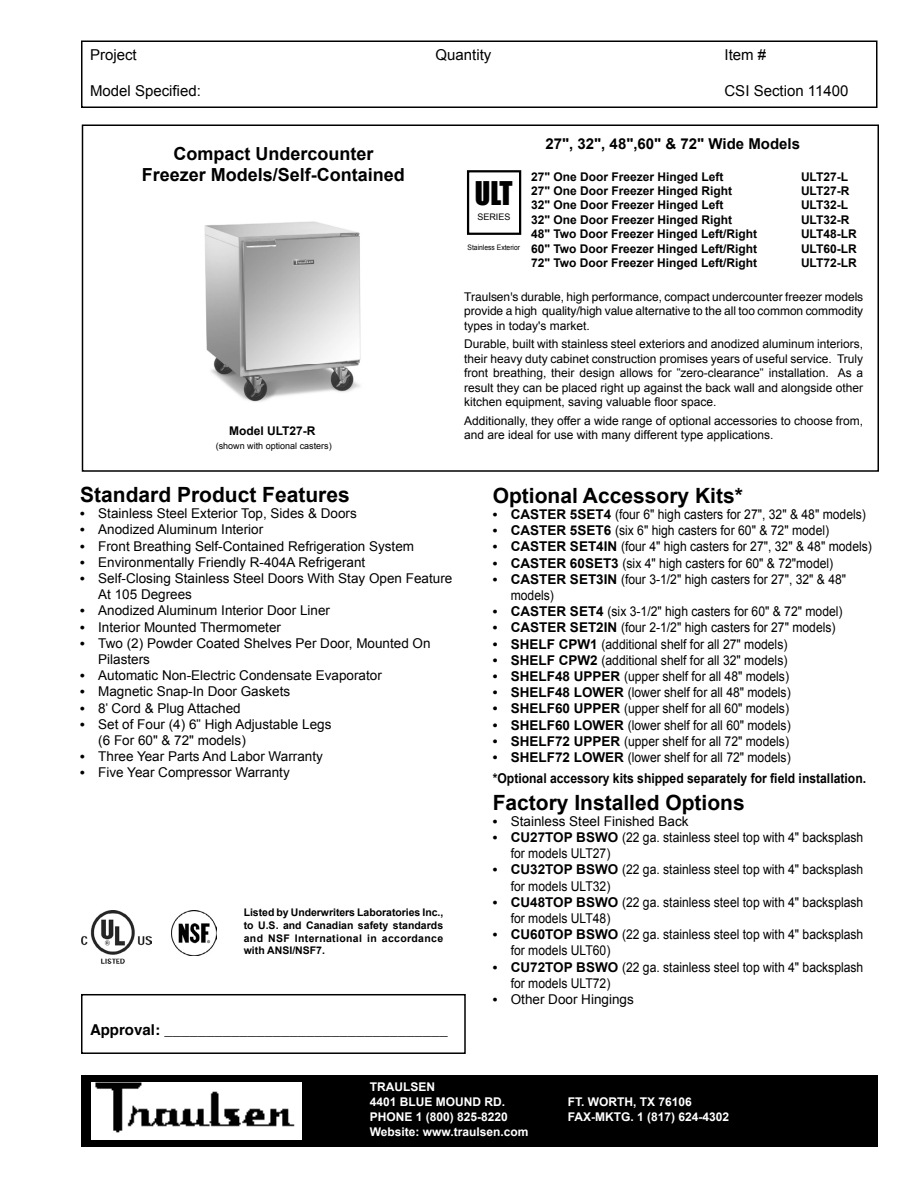
<style>
.page{position:relative;width:918px;height:1188px;background:#fff}
.page>*{position:absolute;margin:0;border:0;box-sizing:border-box;transform-origin:0 0}
.t1{font:30px "Impact";color:#000;scale:.95 1}
.t2{font:700 21px "Arial";color:#000}
.t3{font:700 18px/21px "Arial";color:#000;text-align:center}
.t4{font:15px "Arial";color:#000}
.t5{font:700 15px "Helvetica";color:#000}
.t6{font:700 15px "Arial";color:#000}
.t7{font:13.5px/16.2px "Arial";color:#000;scale:.9 1}
.t8{font:13.5px/16.2px "Arial";color:#000}
.t9{font:700 13.5px/20.7px "Arial";color:#000}
.t10{font:12px/14.4px "Arial";color:#000}
.t11{font:700 12px "Arial";color:#000}
.t12{font:12px/14.4px "Helvetica";letter-spacing:-.005em;color:#000}
.t13{font:700 12px/15px "Arial";color:#fff}
.t14{font:700 10.5px/12.6px "Arial";letter-spacing:.03em;color:#000;text-align:justify}
.t15{font:9px "Arial";color:#000}
.t16{font:7.5px "Arial";color:#000;scale:.9 1}
.s1{font-family:"Trebuchet MS"}
.s2{font-family:"Times"}
.s3{font-weight:700}
.s4{font-weight:400}
</style>
<div class="page">
<div style="left:81px;top:1076px;width:797px;height:72px;background:#000"></div>
<div style="left:81px;top:40px;width:797px;height:68px;border:2px solid #000"></div>
<img style="left:92px;top:1083px;width:209px;height:56px">
<div style="left:82px;top:124px;width:797px;height:348px;border:2px solid #000"></div>
<div style="left:81px;top:994px;width:385px;height:60px;border:2px solid #000"></div>
<img style="left:172px;top:911px;width:45px;height:45px">
<img style="left:81px;top:911px;width:70px;height:53px">
<div style="left:467px;top:170px;width:54px;height:65px;border:2px solid #000"></div>
<img style="left:204px;top:221px;width:157px;height:181px">
<p class="t4" style="left:90px;top:45px;width:48px">Project</p>
<p class="t4" style="left:436px;top:45px;width:57px">Quantity</p>
<p class="t4" style="left:724px;top:45px;width:43px">Item #</p>
<p class="t4" style="left:90px;top:81px;width:112px">Model Specified:</p>
<p class="t4" style="left:724px;top:81px;width:125px">CSI Section 11400</p>
<h3 class="t3" style="left:142px;top:144px;width:265px">Compact Undercounter<br>Freezer Models/Self-Contained</h3>
<p class="t11" style="left:229px;top:423px;width:88px">Model ULT27-R</p>
<p class="t15" style="left:216px;top:440px;width:118px">(shown with optional casters)</p>
<h1 class="t1" style="left:475px;top:170px;width:41px">ULT</h1>
<p class="t15" style="left:477px;top:211px;width:35px">SERIES</p>
<p class="t16" style="left:468px;top:242px;width:60px">Stainless Exterior</p>
<p class="t6" style="left:545px;top:134px;width:256px">27", 32", 48",60" &amp; 72" Wide Models</p>
<p class="t11" style="left:531px;top:168px;width:194px">27" One Door Freezer Hinged Left</p>
<p class="t11" style="left:801px;top:168px;width:49px">ULT27-L</p>
<p class="t11" style="left:531px;top:183px;width:203px">27" One Door Freezer Hinged Right</p>
<p class="t11" style="left:801px;top:183px;width:50px">ULT27-R</p>
<p class="t11" style="left:531px;top:197px;width:194px">32" One Door Freezer Hinged Left</p>
<p class="t11" style="left:801px;top:197px;width:49px">ULT32-L</p>
<p class="t11" style="left:531px;top:212px;width:203px">32" One Door Freezer Hinged Right</p>
<p class="t11" style="left:801px;top:212px;width:50px">ULT32-R</p>
<p class="t11" style="left:531px;top:226px;width:228px">48" Two Door Freezer Hinged Left/Right</p>
<p class="t11" style="left:801px;top:226px;width:57px">ULT48-LR</p>
<p class="t11" style="left:531px;top:240px;width:228px">60" Two Door Freezer Hinged Left/Right</p>
<p class="t11" style="left:801px;top:240px;width:57px">ULT60-LR</p>
<p class="t11" style="left:531px;top:255px;width:228px">72" Two Door Freezer Hinged Left/Right</p>
<p class="t11" style="left:801px;top:255px;width:57px">ULT72-LR</p>
<p class="t12" style="left:464px;top:290px;width:401px">Traulsen's durable, high performance, compact undercounter freezer models provide a high quality/high value alternative to the all too common commodity</p>
<p class="t10" style="left:464px;top:316px;width:400px;line-height:18.9px">types in today's market.<br>Durable, built with stainless steel exteriors and anodized aluminum interiors,</p>
<p class="t10" style="left:464px;top:352px;width:401px;text-align:justify">their heavy duty cabinet construction promises years of useful service. Truly front breathing, their design allows for <span class="s1">"</span>zero-clearance<span class="s1">"</span> installation. As a result they can be placed right up against the back wall and alongside other kitchen equipment, saving valuable floor space.</p>
<p class="t10" style="left:464px;top:414px;width:400px">Additionally, they offer a wide range of optional accessories to choose from, and are ideal for use with many different type applications.</p>
<h2 class="t2" style="left:80px;top:481px;width:271px">Standard Product Features</h2>
<p class="t8" style="left:80px;top:505px;width:278px"><span class="s2">•</span> Stainless Steel Exterior Top, Sides &amp; Doors</p>
<p class="t8" style="left:80px;top:522px;width:185px"><span class="s2">•</span> Anodized Aluminum Interior</p>
<p class="t8" style="left:80px;top:538px;width:335px"><span class="s2">•</span> Front Breathing Self-Contained Refrigeration System</p>
<p class="t8" style="left:80px;top:554px;width:287px"><span class="s2">•</span> Environmentally Friendly R-404A Refrigerant</p>
<p class="t8" style="left:98px;top:570px;width:356px;text-indent:-18px"><span class="s2">•</span> Self-Closing Stainless Steel Doors With Stay Open Feature<br>At 105 Degrees</p>
<p class="t8" style="left:80px;top:603px;width:251px"><span class="s2">•</span> Anodized Aluminum Interior Door Liner</p>
<p class="t8" style="left:80px;top:619px;width:202px"><span class="s2">•</span> Interior Mounted Thermometer</p>
<p class="t8" style="left:98px;top:635px;width:334px;text-indent:-18px"><span class="s2">•</span> Two (2) Powder Coated Shelves Per Door, Mounted On<br>Pilasters</p>
<p class="t8" style="left:80px;top:667px;width:303px"><span class="s2">•</span> Automatic Non-Electric Condensate Evaporator</p>
<p class="t8" style="left:80px;top:684px;width:212px"><span class="s2">•</span> Magnetic Snap-In Door Gaskets</p>
<p class="t8" style="left:80px;top:700px;width:162px"><span class="s2">•</span> 8<span class="s1">'</span> Cord &amp; Plug Attached</p>
<p class="t8" style="left:98px;top:716px;width:235px;text-indent:-18px"><span class="s2">•</span> Set of Four (4) 6<span class="s1">"</span> High Adjustable Legs (6 For 60" &amp; 72" models)</p>
<p class="t8" style="left:80px;top:748px;width:244px"><span class="s2">•</span> Three Year Parts And Labor Warranty</p>
<p class="t8" style="left:80px;top:765px;width:211px"><span class="s2">•</span> Five Year Compressor Warranty</p>
<p class="t14" style="left:244px;top:907px;width:201px">Listed by Underwriters Laboratories Inc., to U.S. and Canadian safety standards and NSF International in accordance with ANSI/NSF7.</p>
<p class="t5" style="left:90px;top:1018px;width:359px">Approval: __________________________________</p>
<h2 class="t2" style="left:493px;top:482px;width:252px">Optional Accessory Kits*</h2>
<p class="t7" style="left:493px;top:506px;width:416px"><span class="s2">•</span> <span class="s3">CASTER 5SET4</span> (four 6" high casters for 27", 32" &amp; 48" models)</p>
<p class="t7" style="left:493px;top:522px;width:375px"><span class="s2">•</span> <span class="s3">CASTER 5SET6</span> (six 6" high casters for 60" &amp; 72" model)</p>
<p class="t7" style="left:493px;top:539px;width:423px"><span class="s2">•</span> <span class="s3">CASTER SET4IN</span> (four 4" high casters for 27", 32" &amp; 48" models)</p>
<p class="t7" style="left:493px;top:555px;width:380px"><span class="s2">•</span> <span class="s3">CASTER 60SET3</span> (six 4" high casters for 60" &amp; 72"model)</p>
<p class="t7" style="left:511px;top:571px;width:374px;text-indent:-18px"><span class="s2">•</span> <span class="s3">CASTER SET3IN</span> (four 3-1/2" high casters for 27", 32" &amp; 48" models)</p>
<p class="t7" style="left:493px;top:603px;width:390px"><span class="s2">•</span> <span class="s3">CASTER SET4</span> (six 3-1/2" high casters for 60" &amp; 72" model)</p>
<p class="t7" style="left:493px;top:620px;width:382px"><span class="s2">•</span> <span class="s3">CASTER SET2IN</span> (four 2-1/2" high casters for 27" models)</p>
<p class="t7" style="left:493px;top:636px;width:329px"><span class="s3">• SHELF CPW1</span> (additional shelf for all 27" models)</p>
<p class="t7" style="left:493px;top:652px;width:329px"><span class="s3">• SHELF CPW2</span> (additional shelf for all 32" models)</p>
<p class="t7" style="left:493px;top:668px;width:331px"><span class="s3">• SHELF48 UPPER</span> (upper shelf for all 48" models)</p>
<p class="t7" style="left:493px;top:684px;width:333px"><span class="s3">• SHELF48 LOWER</span> (lower shelf for all 48" models)</p>
<p class="t7" style="left:493px;top:701px;width:331px"><span class="s3">• SHELF60 UPPER</span> (upper shelf for all 60" models)</p>
<p class="t7" style="left:493px;top:717px;width:333px"><span class="s3">• SHELF60 LOWER</span> (lower shelf for all 60" models)</p>
<p class="t7" style="left:493px;top:733px;width:331px"><span class="s3">• SHELF72 UPPER</span> (upper shelf for all 72" models)</p>
<p class="t9" style="left:493px;top:747px;width:375px">• SHELF72 LOWER <span class="s4">(lower shelf for all 72" models)<br></span>*Optional accessory kits shipped separately for field installation.</p>
<h2 class="t2" style="left:493px;top:788px;width:254px">Factory Installed Options</h2>
<p class="t8" style="left:493px;top:813px;width:197px"><span class="s2">•</span> Stainless Steel Finished Back</p>
<p class="t7" style="left:511px;top:829px;width:393px;text-indent:-18px"><span class="s2">•</span> <span class="s3">CU27TOP BSWO</span> (22 ga. stainless steel top with 4" backsplash for models ULT27)</p>
<p class="t7" style="left:511px;top:862px;width:393px;text-indent:-18px"><span class="s2">•</span> <span class="s3">CU32TOP BSWO</span> (22 ga. stainless steel top with 4" backsplash for models ULT32)</p>
<p class="t7" style="left:511px;top:894px;width:393px;text-indent:-18px"><span class="s2">•</span> <span class="s3">CU48TOP BSWO</span> (22 ga. stainless steel top with 4" backsplash for models ULT48)</p>
<p class="t7" style="left:511px;top:927px;width:393px;text-indent:-18px"><span class="s2">•</span> <span class="s3">CU60TOP BSWO</span> (22 ga. stainless steel top with 4" backsplash for models ULT60)</p>
<p class="t7" style="left:511px;top:959px;width:393px;text-indent:-18px"><span class="s2">•</span> <span class="s3">CU72TOP BSWO</span> (22 ga. stainless steel top with 4" backsplash for models ULT72)</p>
<p class="t8" style="left:493px;top:991px;width:143px"><span class="s2">•</span> Other Door Hingings</p>
<p class="t13" style="left:370px;top:1080px;width:137px">TRAULSEN<br>4401 BLUE MOUND RD.</p>
<p class="t13" style="left:568px;top:1095px;width:126px">FT. WORTH, TX 76106</p>
<p class="t13" style="left:370px;top:1110px;width:140px">PHONE 1 (800) 825-8220</p>
<p class="t13" style="left:568px;top:1110px;width:163px">FAX-MKTG. 1 (817) 624-4302</p>
<p class="t13" style="left:370px;top:1125px;width:160px">Website: www.traulsen.com</p>
</div>
